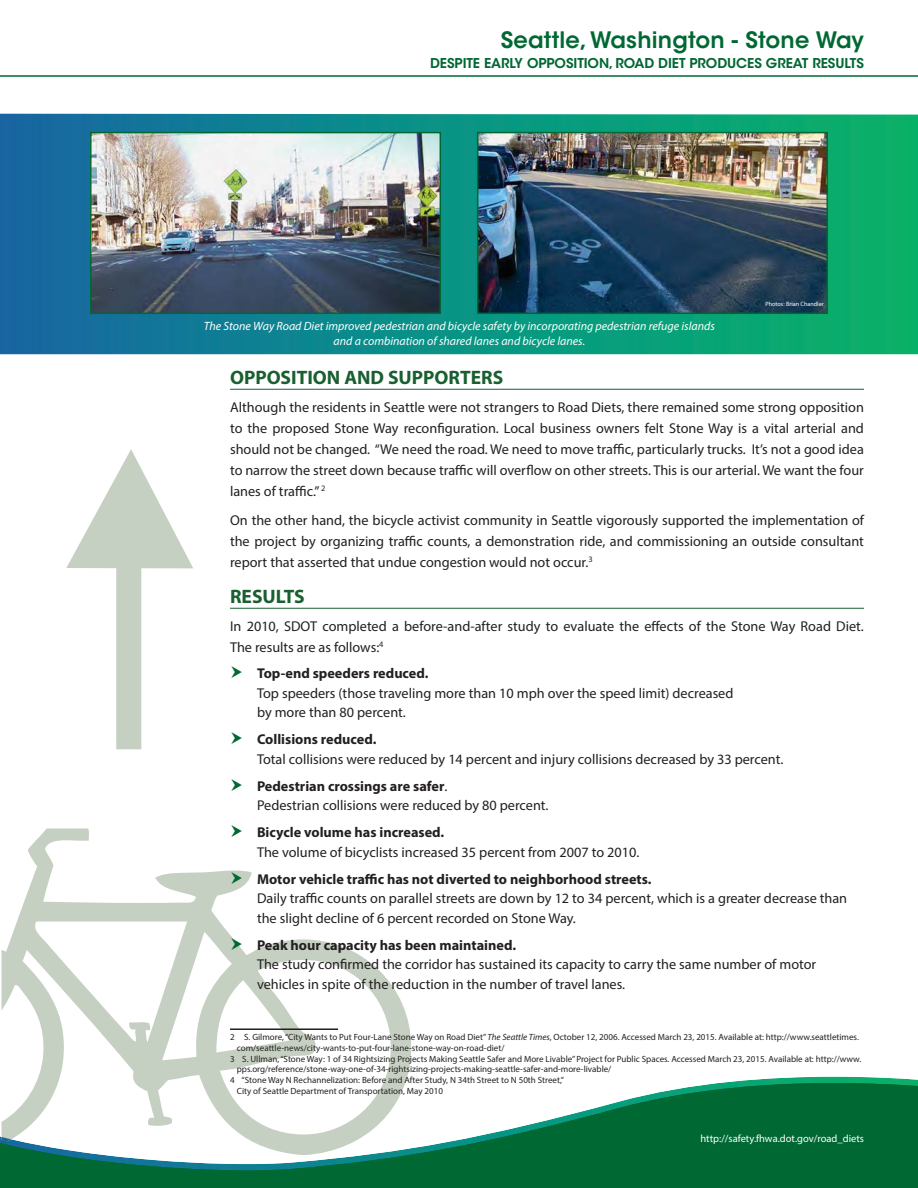
<style>
.page{position:relative;width:918px;height:1188px;background:#fff}
.page>*{position:absolute;margin:0;border:0;box-sizing:border-box;transform-origin:0 0}
.t1{font:600 22.5px "ITC Avant Garde Std";letter-spacing:.01em;color:#006833}
.t2{font:700 19.5px "Myriad Pro";color:#195f30}
.t3{font:14.25px/21px "Myriad Pro";color:#231f20}
.t4{font:700 14.25px "Myriad Pro";color:#231f20}
.t5{font:600 13.5px "ITC Avant Garde Std";letter-spacing:-.005em;color:#006833}
.t6{font:italic 12px/14.4px "Myriad Pro";color:#fff;text-align:center}
.t7{font:10.5px "Myriad Pro";color:#fff}
.t8{font:9px "Myriad Pro";color:#231f20}
.t9{font:6.15px "Myriad Pro";color:#fff}
.s1{font-weight:700}
.s2{font-style:italic}
</style>
<div class="page">
<hr style="left:0;top:75px;width:918px;height:2px;background:#006833">
<div style="left:0;top:1076px;width:918px;height:112px;background:#006833"></div>
<svg style="left:0;top:1077px;width:918px;height:93px"></svg>
<svg style="left:66px;top:449px;width:127px;height:300px"></svg>
<svg style="left:1px;top:828px;width:410px;height:327px"></svg>
<svg style="left:1px;top:1137px;width:10px;height:7px"></svg>
<svg style="left:0;top:114px;width:918px;height:240px;background:#0d8e84"></svg>
<hr style="left:230px;top:389px;width:634px;height:1px;background:#195f30">
<hr style="left:230px;top:608px;width:634px;height:1px;background:#195f30">
<hr style="left:230px;top:1028px;width:108px;height:2px;background:#231f20">
<img style="left:92px;top:134px;width:347px;height:178px">
<div style="left:90px;top:132px;width:351px;height:182px;border:1px solid #006833"></div>
<img style="left:479px;top:134px;width:347px;height:178px">
<div style="left:477px;top:132px;width:351px;height:182px;border:1px solid #006833"></div>
<svg style="left:231px;top:828px;width:11px;height:9px"></svg>
<svg style="left:231px;top:872px;width:11px;height:12px"></svg>
<svg style="left:231px;top:938px;width:11px;height:12px"></svg>
<h1 class="t1" style="left:501px;top:31px;width:365px">Seattle, Washington - Stone Way</h1>
<p class="t5" style="left:430px;top:57px;width:435px">DESPITE EARLY OPPOSITION, ROAD DIET PRODUCES GREAT RESULTS</p>
<p class="t6" style="left:204px;top:320px;width:513px">The Stone Way Road Diet improved pedestrian and bicycle safety by incorporating pedestrian refuge islands and a combination of shared lanes and bicycle lanes.</p>
<p class="t9" style="left:766px;top:302px;width:60px">Photos: Brian Chandler</p>
<h2 class="t2" style="left:230px;top:370px;width:275px">OPPOSITION AND SUPPORTERS</h2>
<p class="t3" style="left:230px;top:398px;width:636px;text-align:justify">Although the residents in Seattle were not strangers to Road Diets, there remained some strong opposition to the proposed Stone Way reconfiguration. Local business owners felt Stone Way is a vital arterial and should not be changed. “We need the road. We need to move traffic, particularly trucks. It’s not a good idea to narrow the street down because traffic will overflow on other streets. This is our arterial. We want the four lanes of traffic.” <sup>2</sup></p>
<p class="t3" style="left:230px;top:510px;width:636px;text-align:justify">On the other hand, the bicycle activist community in Seattle vigorously supported the implementation of the project by organizing traffic counts, a demonstration ride, and commissioning an outside consultant report that asserted that undue congestion would not occur.<sup>3</sup></p>
<h2 class="t2" style="left:230px;top:589px;width:76px">RESULTS</h2>
<p class="t3" style="left:230px;top:617px;width:635px">In 2010, SDOT completed a before-and-after study to evaluate the effects of the Stone Way Road Diet.<br>The results are as follows:<sup>4</sup></p>
<p class="t4" style="left:257px;top:668px;width:173px">Top-end speeders reduced.</p>
<p class="t3" style="left:257px;top:684px;width:478px;line-height:19.5px">Top speeders (those traveling more than 10 mph over the speed limit) decreased by more than 80 percent.</p>
<p class="t4" style="left:257px;top:734px;width:121px">Collisions reduced.</p>
<p class="t3" style="left:257px;top:746px;width:528px;line-height:27px">Total collisions were reduced by 14 percent and injury collisions decreased by 33 percent.<br><span class="s1">Pedestrian crossings are safer</span>.</p>
<p class="t3" style="left:257px;top:796px;width:293px">Pedestrian collisions were reduced by 80 percent.</p>
<p class="t4" style="left:257px;top:827px;width:189px">Bicycle volume has increased.</p>
<p class="t3" style="left:257px;top:842px;width:384px">The volume of bicyclists increased 35 percent from 2007 to 2010.</p>
<p class="t4" style="left:257px;top:874px;width:396px">Motor vehicle traffic has not diverted to neighborhood streets.</p>
<p class="t3" style="left:257px;top:890px;width:592px;line-height:19.5px">Daily traffic counts on parallel streets are down by 12 to 34 percent, which is a greater decrease than the slight decline of 6 percent recorded on Stone Way.</p>
<p class="t4" style="left:257px;top:940px;width:261px">Peak hour capacity has been maintained.</p>
<p class="t3" style="left:257px;top:956px;width:561px;line-height:19.5px">The study confirmed the corridor has sustained its capacity to carry the same number of motor vehicles in spite of the reduction in the number of travel lanes.</p>
<p class="t8" style="left:230px;top:1034px;width:630px">2 S. Gilmore, “City Wants to Put Four-Lane Stone Way on Road Diet” <span class="s2">The Seattle Times</span>, October 12, 2006. Accessed March 23, 2015. Available at: http://www.seattletimes.</p>
<p class="t8" style="left:237px;top:1044px;width:269px">com/seattle-news/city-wants-to-put-four-lane-stone-way-on-road-diet/</p>
<p class="t8" style="left:230px;top:1055px;width:633px">3 S. Ullman, “Stone Way: 1 of 34 Rightsizing Projects Making Seattle Safer and More Livable” Project for Public Spaces. Accessed March 23, 2015. Available at: http://www.</p>
<p class="t8" style="left:237px;top:1066px;width:376px">pps.org/reference/stone-way-one-of-34-rightsizing-projects-making-seattle-safer-and-more-livable/</p>
<p class="t8" style="left:230px;top:1077px;width:336px">4 “Stone Way N Rechannelization: Before and After Study, N 34th Street to N 50th Street,”</p>
<p class="t8" style="left:237px;top:1088px;width:208px">City of Seattle Department of Transportation, May 2010</p>
<p class="t7" style="left:700px;top:1134px;width:165px">http://safety.fhwa.dot.gov/road_diets</p>
</div>
